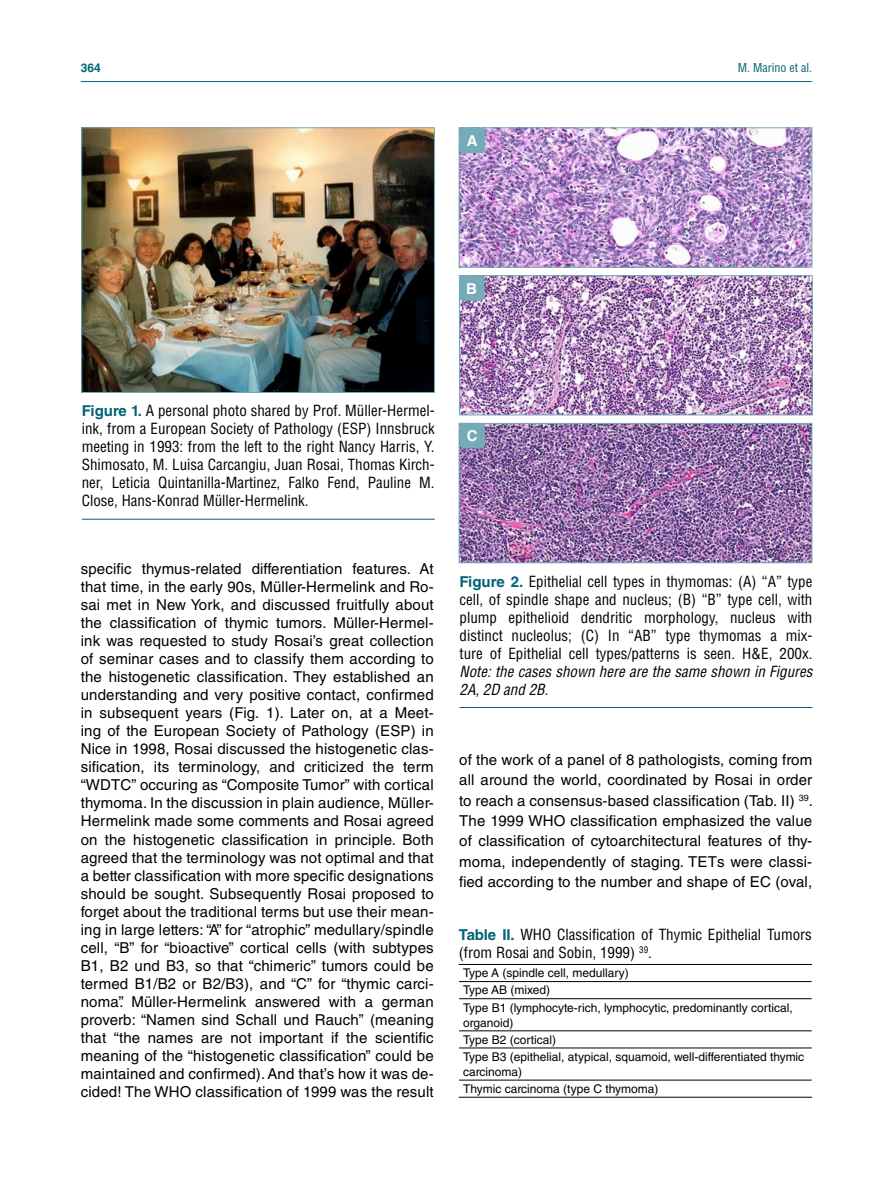
<style>
.page{position:relative;width:893px;height:1191px;background:#fff}
.page>*{position:absolute;margin:0;border:0;box-sizing:border-box;transform-origin:0 0}
.t1{font:15px/18px "Helvetica LT Std";letter-spacing:.01em;color:#000;text-align:justify}
.t2{font:condensed 15px/18px "Helvetica LT Std";color:#000;text-align:justify}
.t3{font:italic condensed 15px/18px "Helvetica LT Std";color:#000}
.t4{font:700 15px "Helvetica LT Std";color:#fff}
.t5{font:12px/17.1px "Helvetica LT Std";color:#000}
.t6{font:condensed 12px "Helvetica LT Std";color:#006475}
.t7{font:700 12px "Helvetica LT Std";color:#006475}
.s1{font-weight:700;font-stretch:normal;color:#006475}
</style>
<div class="page">
<hr style="left:81px;top:81px;width:731px;height:1px;background:#006475">
<img style="left:84px;top:130px;width:349px;height:261px">
<div style="left:82px;top:128px;width:353px;height:265px;border:1px solid #75abb7"></div>
<hr style="left:82px;top:519px;width:353px;height:1px;background:#006475">
<img style="left:461px;top:130px;width:349px;height:135px">
<div style="left:459px;top:128px;width:353px;height:139px;border:1px solid #75abb7"></div>
<img style="left:461px;top:277px;width:349px;height:136px">
<div style="left:459px;top:275px;width:353px;height:140px;border:1px solid #75abb7"></div>
<img style="left:461px;top:425px;width:349px;height:136px">
<div style="left:459px;top:423px;width:353px;height:140px;border:1px solid #75abb7"></div>
<hr style="left:459px;top:707px;width:353px;height:1px;background:#006475">
<svg style="left:459px;top:128px;width:26px;height:25px"></svg>
<svg style="left:459px;top:275px;width:25px;height:26px"></svg>
<svg style="left:459px;top:423px;width:26px;height:25px"></svg>
<hr style="left:459px;top:981px;width:353px;height:1px;background:#000">
<hr style="left:459px;top:998px;width:353px;height:1px;background:#000">
<hr style="left:459px;top:1030px;width:353px;height:1px;background:#000">
<hr style="left:459px;top:1047px;width:353px;height:1px;background:#000">
<hr style="left:459px;top:1079px;width:353px;height:1px;background:#000">
<hr style="left:459px;top:1097px;width:353px;height:1px;background:#000">
<hr style="left:459px;top:964px;width:353px;height:1px;background:#000">
<p class="t7" style="left:81px;top:61px;width:22px">364</p>
<p class="t6" style="left:738px;top:61px;width:76px">M. Marino et al.</p>
<p class="t4" style="left:467px;top:131px;width:12px">A</p>
<p class="t4" style="left:466px;top:279px;width:12px">B</p>
<p class="t2" style="left:82px;top:402px;width:354px"><span class="s1">Figure 1.</span> A personal photo shared by Prof. Müller-Hermel&shy;ink, from a European Society of Pathology (ESP) Innsbruck meeting in 1993: from the left to the right Nancy Harris, Y.<br>Shimosato, M. Luisa Carcangiu, Juan Rosai, Thomas Kirch&shy;ner, Leticia Quintanilla-Martinez, Falko Fend, Pauline M.<br>Close, Hans-Konrad Müller-Hermelink.</p>
<p class="t1" style="left:81px;top:559px;width:354px">specific thymus-related differentiation features. At that time, in the early 90s, Müller-Hermelink and Ro&shy;sai met in New York, and discussed fruitfully about the classification of thymic tumors. Müller-Hermel&shy;ink was requested to study Rosai’s great collection of seminar cases and to classify them according to the histogenetic classification. They established an understanding and very positive contact, confirmed in subsequent years (Fig. 1). Later on, at a Meet&shy;ing of the European Society of Pathology (ESP) in Nice in 1998, Rosai discussed the histogenetic clas&shy;sification, its terminology, and criticized the term “WDTC” occuring as “Composite Tumor” with cortical thymoma. In the discussion in plain audience, Müller-Hermelink made some comments and Rosai agreed on the histogenetic classification in principle. Both agreed that the terminology was not optimal and that a better classification with more specific designations should be sought. Subsequently Rosai proposed to forget about the traditional terms but use their mean&shy;ing in large letters: “A” for “atrophic” medullary/spindle cell, “B” for “bioactive” cortical cells (with subtypes B1, B2 und B3, so that “chimeric” tumors could be termed B1/B2 or B2/B3), and “C” for “thymic carci&shy;noma”. Müller-Hermelink answered with a german proverb: “Namen sind Schall und Rauch” (meaning that “the names are not important if the scientific meaning of the “histogenetic classification” could be maintained and confirmed). And that’s how it was de&shy;cided! The WHO classification of 1999 was the result</p>
<p class="t4" style="left:467px;top:426px;width:12px">C</p>
<p class="t2" style="left:459px;top:572px;width:354px"><span class="s1">Figure 2.</span> Epithelial cell types in thymomas: (A) “A” type cell, of spindle shape and nucleus; (B) “B” type cell, with plump epithelioid dendritic morphology, nucleus with distinct nucleolus; (C) In “AB” type thymomas a mix&shy;ture of Epithelial cell types/patterns is seen. H&amp;E, 200x.</p>
<p class="t3" style="left:459px;top:662px;width:354px">Note: the cases shown here are the same shown in Figures<br>2A, 2D and 2B.</p>
<p class="t1" style="left:459px;top:749px;width:355px;line-height:20.4px">of the work of a panel of 8 pathologists, coming from all around the world, coordinated by Rosai in order to reach a consensus-based classification (Tab. II) <sup>39</sup>.<br>The 1999 WHO classification emphasized the value of classification of cytoarchitectural features of thy&shy;moma, independently of staging. TETs were classi&shy;fied according to the number and shape of EC (oval,</p>
<p class="t2" style="left:459px;top:926px;width:354px"><span class="s1">Table II.</span> WHO Classification of Thymic Epithelial Tumors (from Rosai and Sobin, 1999) <sup>39</sup>.</p>
<p class="t5" style="left:463px;top:964px;width:331px">Type A (spindle cell, medullary)<br>Type AB (mixed)<br>Type B1 (lymphocyte-rich, lymphocytic, predominantly cortical,</p>
<p class="t5" style="left:463px;top:1013px;width:343px">organoid)<br>Type B2 (cortical)<br>Type B3 (epithelial, atypical, squamoid, well-differentiated thymic</p>
<p class="t5" style="left:463px;top:1063px;width:197px">carcinoma)<br>Thymic carcinoma (type C thymoma)</p>
</div>
